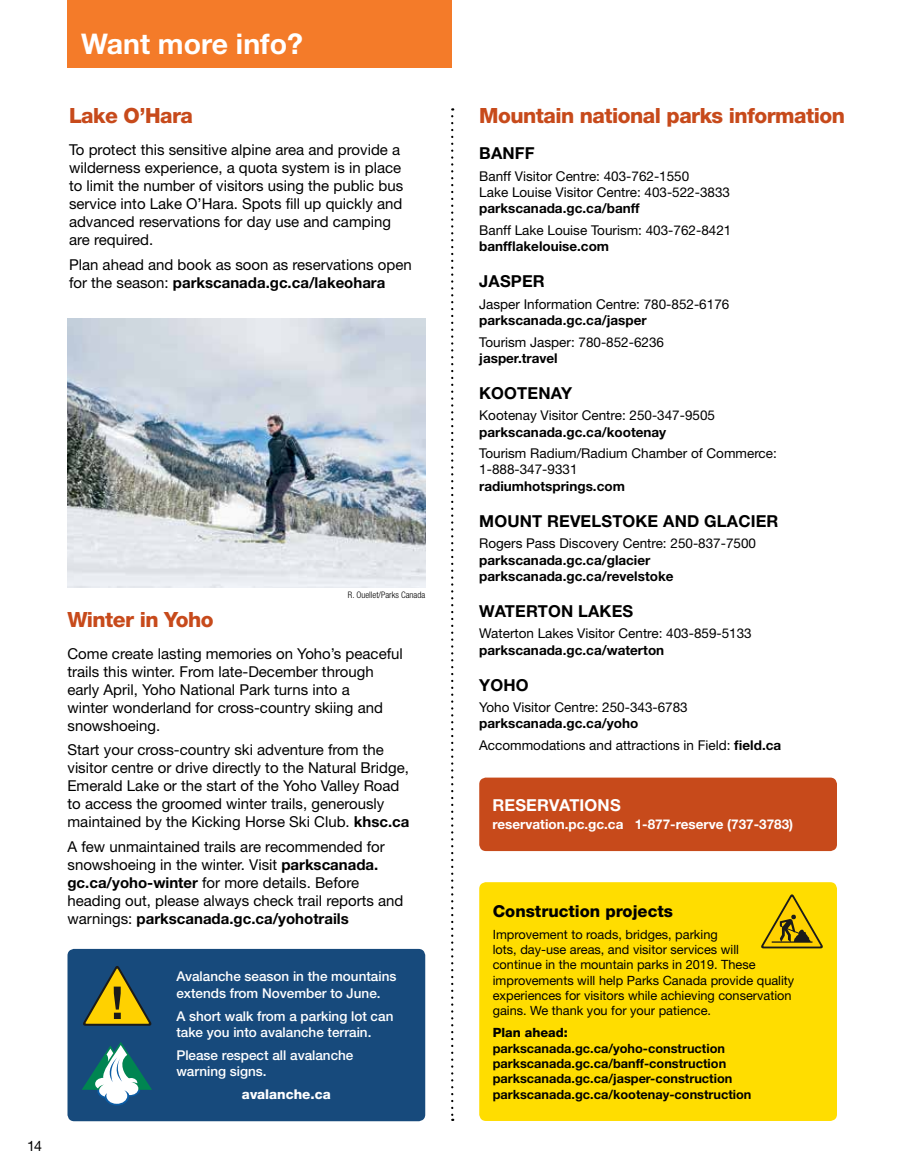
<style>
.page{position:relative;width:918px;height:1175px;background:#fff}
.page>*{position:absolute;margin:0;border:0;box-sizing:border-box;transform-origin:0 0}
.t1{font:700 28.5px "Helvetica Neue LT Std";color:#fff}
.t2{font:800 21px "Helvetica Neue LT Std";letter-spacing:-.025em;color:#c74a1b}
.t3{font:700 16.5px "Helvetica Neue LT Std";letter-spacing:.01em;color:#000}
.t4{font:800 16.5px "Helvetica Neue LT Std";color:#000}
.t5{font:700 16.5px "Helvetica Neue LT Std";letter-spacing:.01em;color:#fff}
.t6{font:15px/18px "Helvetica Neue LT Std";color:#000}
.t7{font:14.25px "Helvetica Neue LT Std";color:#000}
.t8{font:13.5px/16.2px "Helvetica Neue LT Std";color:#000}
.t9{font:700 13.5px/16.2px "Helvetica Neue LT Std";color:#000}
.t10{font:500 13.5px/16.2px "Helvetica Neue LT Std";color:#fff}
.t11{font:700 13.5px "Helvetica Neue LT Std";color:#fff}
.t12{font:800 13.5px "Helvetica Neue LT Std";color:#fff}
.t13{font:12.75px/15.3px "Helvetica Neue LT Std";color:#000}
.t14{font:700 12.75px/15.3px "Helvetica Neue LT Std";color:#000}
.t15{font:800 12.75px "Helvetica Neue LT Std";color:#000}
.t16{font:300 condensed 9px "Helvetica Neue LT Std";color:#000}
.s1{font-weight:700}
</style>
<div class="page">
<div style="left:68px;top:0;width:384px;height:68px;background:#f47b29"></div>
<div style="left:479px;top:882px;width:358px;height:238px;background:#fd0;border-radius:7px"></div>
<svg style="left:451px;top:108px;width:2px;height:1013px"></svg>
<img style="left:68px;top:318px;width:357px;height:269px">
<div style="left:479px;top:777px;width:358px;height:74px;background:#c74a1b;border-radius:7px"></div>
<svg style="left:761px;top:894px;width:62px;height:54px"></svg>
<div style="left:68px;top:949px;width:357px;height:172px;background:#174a7c;border-radius:7px"></div>
<svg style="left:82px;top:1042px;width:70px;height:63px"></svg>
<svg style="left:83px;top:966px;width:68px;height:59px"></svg>
<h1 class="t1" style="left:81px;top:26px;width:223px">Want more info?</h1>
<h2 class="t2" style="left:69px;top:103px;width:125px">Lake O’Hara</h2>
<p class="t6" style="left:69px;top:140px;width:336px">To protect this sensitive alpine area and provide a wilderness experience, a quota system is in place to limit the number of visitors using the public bus service into Lake O’Hara. Spots fill up quickly and advanced reservations for day use and camping are required.</p>
<p class="t6" style="left:69px;top:255px;width:344px">Plan ahead and book as soon as reservations open for the season: <span class="s1">parkscanada.gc.ca/lakeohara</span></p>
<p class="t7" style="left:27px;top:1137px;width:16px">14</p>
<p class="t16" style="left:348px;top:589px;width:79px">R. Ouellet/Parks Canada</p>
<h2 class="t2" style="left:68px;top:607px;width:148px">Winter in Yoho</h2>
<p class="t6" style="left:68px;top:644px;width:337px">Come create lasting memories on Yoho’s peaceful trails this winter. From late-December through early April, Yoho National Park turns into a<br>winter wonderland for cross-country skiing and snowshoeing.</p>
<p class="t6" style="left:68px;top:741px;width:344px">Start your cross-country ski adventure from the visitor centre or drive directly to the Natural Bridge, Emerald Lake or the start of the Yoho Valley Road to access the groomed winter trails, generously maintained by the Kicking Horse Ski Club. <span class="s1">khsc.ca</span></p>
<p class="t6" style="left:68px;top:837px;width:337px">A few unmaintained trails are recommended for snowshoeing in the winter. Visit <span class="s1">parkscanada. gc.ca/yoho-winter</span> for more details. Before heading out, please always check trail reports and warnings: <span class="s1">parkscanada.gc.ca/yohotrails</span></p>
<p class="t10" style="left:176px;top:968px;width:222px">Avalanche season in the mountains extends from November to June.</p>
<p class="t10" style="left:176px;top:1007px;width:219px">A short walk from a parking lot can take you into avalanche terrain.</p>
<p class="t10" style="left:176px;top:1046px;width:179px">Please respect all avalanche warning signs.</p>
<p class="t12" style="left:242px;top:1086px;width:90px">avalanche.ca</p>
<h2 class="t2" style="left:479px;top:103px;width:367px">Mountain national parks information</h2>
<p class="t3" style="left:479px;top:143px;width:57px">BANFF</p>
<p class="t8" style="left:479px;top:168px;width:252px">Banff Visitor Centre: 403-762-1550<br>Lake Louise Visitor Centre: 403-522-3833</p>
<p class="t9" style="left:479px;top:200px;width:162px">parkscanada.gc.ca/banff</p>
<p class="t8" style="left:479px;top:222px;width:254px">Banff Lake Louise Tourism: 403-762-8421</p>
<p class="t9" style="left:479px;top:238px;width:131px">banfflakelouise.com</p>
<p class="t3" style="left:479px;top:271px;width:67px">JASPER</p>
<p class="t8" style="left:479px;top:296px;width:252px">Jasper Information Centre: 780-852-6176</p>
<p class="t9" style="left:479px;top:312px;width:169px">parkscanada.gc.ca/jasper</p>
<p class="t8" style="left:479px;top:333px;width:186px">Tourism Jasper: 780-852-6236</p>
<p class="t9" style="left:479px;top:349px;width:80px">jasper.travel</p>
<p class="t3" style="left:479px;top:383px;width:94px">KOOTENAY</p>
<p class="t8" style="left:479px;top:407px;width:237px">Kootenay Visitor Centre: 250-347-9505</p>
<p class="t9" style="left:479px;top:423px;width:189px">parkscanada.gc.ca/kootenay</p>
<p class="t8" style="left:479px;top:445px;width:299px">Tourism Radium/Radium Chamber of Commerce:<br>1-888-347-9331</p>
<p class="t9" style="left:479px;top:477px;width:147px">radiumhotsprings.com</p>
<p class="t3" style="left:479px;top:510px;width:301px">MOUNT REVELSTOKE AND GLACIER</p>
<p class="t8" style="left:479px;top:535px;width:278px">Rogers Pass Discovery Centre: 250-837-7500</p>
<p class="t9" style="left:479px;top:551px;width:196px">parkscanada.gc.ca/glacier parkscanada.gc.ca/revelstoke</p>
<p class="t3" style="left:479px;top:600px;width:156px">WATERTON LAKES</p>
<p class="t8" style="left:479px;top:625px;width:274px">Waterton Lakes Visitor Centre: 403-859-5133</p>
<p class="t9" style="left:479px;top:641px;width:187px">parkscanada.gc.ca/waterton</p>
<p class="t3" style="left:479px;top:674px;width:51px">YOHO</p>
<p class="t8" style="left:479px;top:699px;width:210px">Yoho Visitor Centre: 250-343-6783</p>
<p class="t8" style="left:479px;top:712px;width:304px;line-height:21.6px"><span class="s1">parkscanada.gc.ca/yoho<br></span>Accommodations and attractions in Field: <span class="s1">field.ca</span></p>
<p class="t5" style="left:492px;top:795px;width:130px">RESERVATIONS</p>
<p class="t11" style="left:492px;top:816px;width:302px">reservation.pc.gc.ca 1-877-reserve (737-3783)</p>
<p class="t4" style="left:493px;top:901px;width:182px">Construction projects</p>
<p class="t13" style="left:493px;top:926px;width:303px">Improvement to roads, bridges, parking<br>lots, day-use areas, and visitor services will<br>continue in the mountain parks in 2019. These improvements will help Parks Canada provide quality experiences for visitors while achieving conservation gains. We thank you for your patience.</p>
<p class="t15" style="left:493px;top:1025px;width:77px">Plan ahead:</p>
<p class="t14" style="left:493px;top:1040px;width:260px">parkscanada.gc.ca/yoho-construction parkscanada.gc.ca/banff-construction parkscanada.gc.ca/jasper-construction parkscanada.gc.ca/kootenay-construction</p>
</div>
